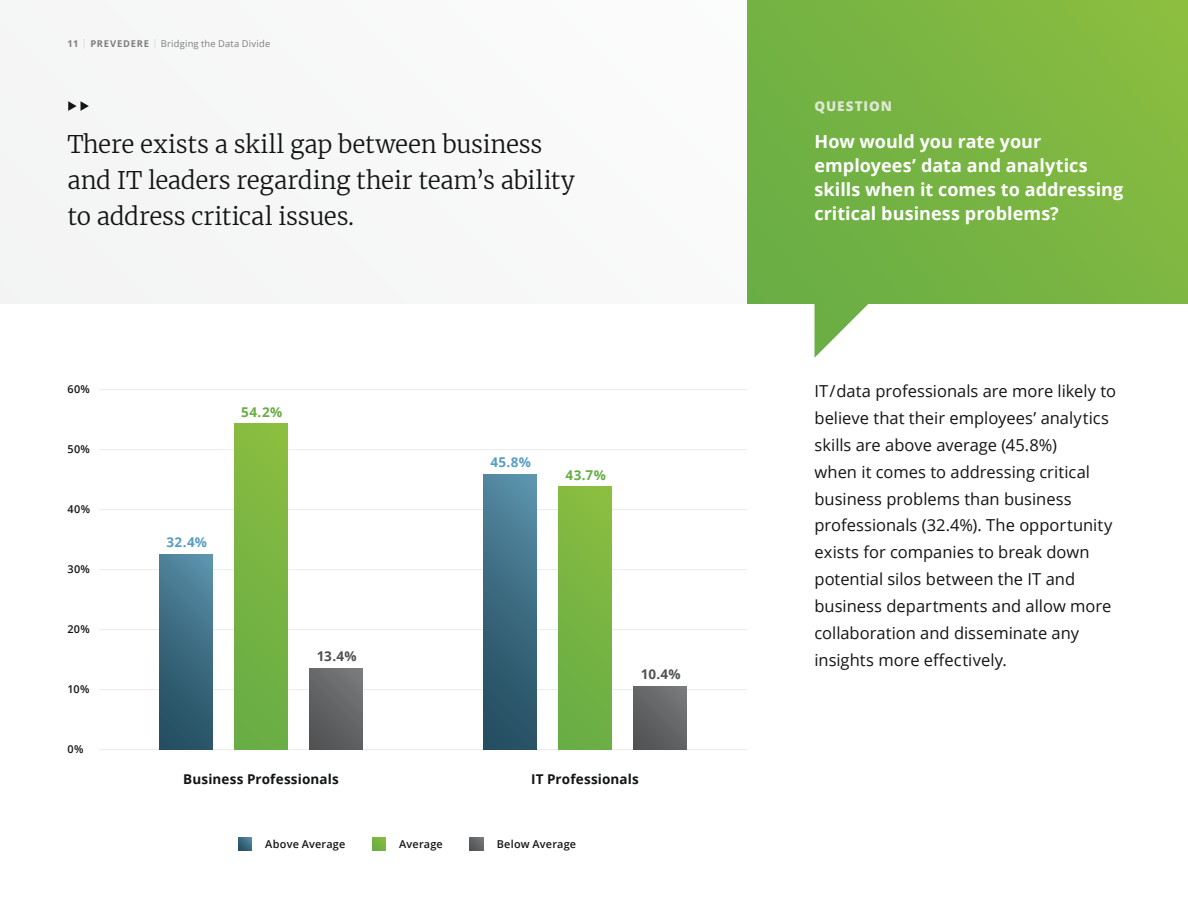
<style>
.page{position:relative;width:1188px;height:918px;background:#fff}
.page>*{position:absolute;margin:0;border:0;box-sizing:border-box;transform-origin:0 0}
.t1{font:300 24px/36px "Merriweather";letter-spacing:-.01em;color:#131414}
.t2{font:700 18px/24px "Open Sans";color:#fff}
.t3{font:16.5px/27px "Open Sans";color:#131414}
.t4{font:700 13.5px "Open Sans";letter-spacing:.01em;color:#131414}
.t5{font:700 13.5px "Open Sans";color:#599ec1}
.t6{font:700 13.5px "Open Sans";color:#68ad45}
.t7{font:700 13.5px "Open Sans";color:#515253}
.t8{font:800 13.5px "Open Sans";letter-spacing:.065em;color:#dde8d1}
.t9{font:600 10.8px "Open Sans";letter-spacing:.02em;color:#131414}
.t10{font:9.3px "Open Sans";letter-spacing:.025em;color:#7c7e7f}
.s1{font-weight:700}
.s2{font-weight:300;color:#c7c8c9}
</style>
<div class="page">
<div style="left:0;top:0;width:1188px;height:304px;background:#f7f7f8"></div>
<div style="left:747px;top:0;width:441px;height:304px;background:linear-gradient(to right,#6daf44,#85ba41)"></div>
<svg style="left:814px;top:304px;width:54px;height:54px"></svg>
<svg style="left:68px;top:101px;width:21px;height:10px"></svg>
<hr style="left:99px;top:749px;width:648px;height:1px;background:#eaebeb">
<hr style="left:99px;top:689px;width:648px;height:1px;background:#eaebeb">
<hr style="left:99px;top:629px;width:648px;height:1px;background:#eaebeb">
<hr style="left:99px;top:569px;width:648px;height:1px;background:#eaebeb">
<hr style="left:99px;top:509px;width:648px;height:1px;background:#eaebeb">
<hr style="left:99px;top:449px;width:648px;height:1px;background:#eaebeb">
<hr style="left:99px;top:389px;width:648px;height:1px;background:#eaebeb">
<div style="left:159px;top:555px;width:54px;height:195px;background:linear-gradient(to bottom,#5489a1,#244d60)"></div>
<div style="left:234px;top:424px;width:54px;height:326px;background:linear-gradient(to bottom,#89bc40,#67ad45)"></div>
<div style="left:309px;top:669px;width:54px;height:81px;background:linear-gradient(to right,#5b5b5c,#6c6d6e)"></div>
<div style="left:483px;top:474px;width:54px;height:276px;background:linear-gradient(to bottom,#568ba4,#234b5e)"></div>
<div style="left:558px;top:487px;width:54px;height:263px;background:linear-gradient(to bottom,#89bc40,#68ad45)"></div>
<div style="left:633px;top:687px;width:54px;height:63px;background:linear-gradient(to right,#595a5b,#6d6e6f)"></div>
<svg style="left:238px;top:837px;width:14px;height:13px"></svg>
<svg style="left:372px;top:837px;width:14px;height:13px"></svg>
<svg style="left:470px;top:837px;width:13px;height:13px"></svg>
<p class="t10" style="left:68px;top:37px;width:204px"><span class="s1">11</span> <span class="s2">|</span> <span class="s1">PREVEDERE</span> <span class="s2">|</span> Bridging the Data Divide</p>
<h1 class="t1" style="left:68px;top:125px;width:509px">There exists a skill gap between business and IT leaders regarding their team’s ability to address critical issues.</h1>
<p class="t9" style="left:68px;top:382px;width:24px">60%</p>
<p class="t9" style="left:68px;top:442px;width:24px">50%</p>
<p class="t9" style="left:68px;top:502px;width:24px">40%</p>
<p class="t9" style="left:68px;top:562px;width:24px">30%</p>
<p class="t9" style="left:68px;top:622px;width:24px">20%</p>
<p class="t9" style="left:68px;top:682px;width:23px">10%</p>
<p class="t9" style="left:68px;top:742px;width:17px">0%</p>
<p class="t6" style="left:241px;top:402px;width:43px">54.2%</p>
<p class="t5" style="left:166px;top:533px;width:42px">32.4%</p>
<p class="t7" style="left:317px;top:647px;width:41px">13.4%</p>
<p class="t5" style="left:490px;top:453px;width:42px">45.8%</p>
<p class="t6" style="left:566px;top:465px;width:42px">43.7%</p>
<p class="t7" style="left:641px;top:665px;width:41px">10.4%</p>
<p class="t4" style="left:183px;top:770px;width:157px">Business Professionals</p>
<p class="t4" style="left:531px;top:770px;width:109px">IT Professionals</p>
<p class="t9" style="left:265px;top:836px;width:82px">Above Average</p>
<p class="t9" style="left:399px;top:836px;width:45px">Average</p>
<p class="t9" style="left:497px;top:836px;width:81px">Below Average</p>
<p class="t8" style="left:814px;top:96px;width:79px">QUESTION</p>
<p class="t2" style="left:814px;top:129px;width:310px">How would you rate your employees’ data and analytics skills when it comes to addressing critical business problems?</p>
<p class="t3" style="left:814px;top:377px;width:303px">IT/data professionals are more likely to believe that their employees’ analytics skills are above average (45.8%)<br>when it comes to addressing critical business problems than business professionals (32.4%). The opportunity exists for companies to break down potential silos between the IT and business departments and allow more collaboration and disseminate any insights more effectively.</p>
</div>
